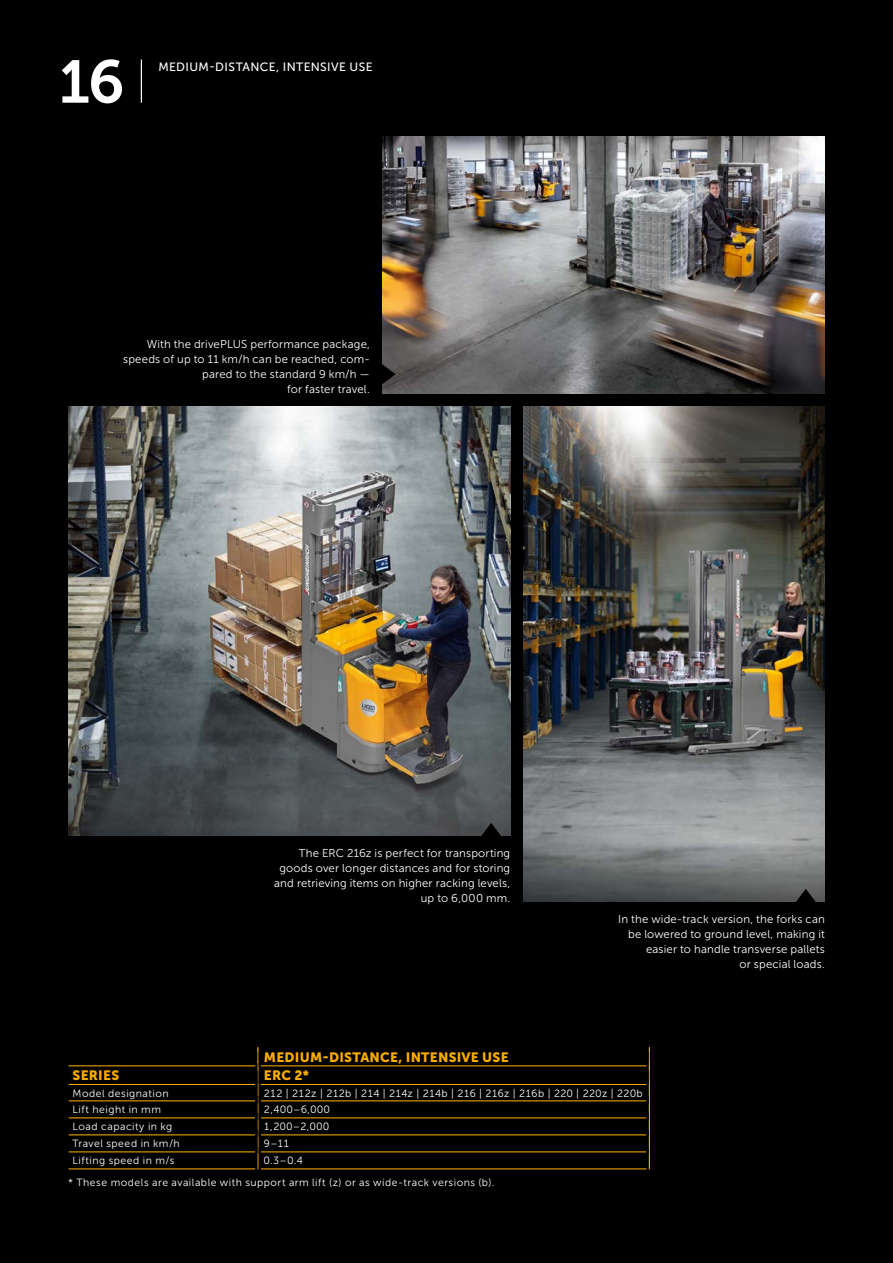
<style>
.page{position:relative;width:893px;height:1263px;background:#000}
.page>*{position:absolute;margin:0;border:0;box-sizing:border-box;transform-origin:0 0}
.t1{font:60px "Museo Slab 700";color:#fff}
.t2{font:13.5px "Museo Sans 900";letter-spacing:.015em;color:#f8ac00}
.t3{font:12px "Museo Sans 500";letter-spacing:.035em;color:#fff}
.t4{font:11.4px/15px "Museo Sans 300";letter-spacing:.015em;color:#fff;text-align:right}
.t5{font:10.5px/22.4px "Museo Sans 300";letter-spacing:.045em;color:#fff;text-align:center}
</style>
<div class="page">
<hr style="left:141px;top:60px;width:1px;height:43px;background:#fff">
<img style="left:68px;top:406px;width:442px;height:430px">
<img style="left:523px;top:406px;width:302px;height:495px">
<img style="left:383px;top:136px;width:442px;height:257px">
<svg style="left:382px;top:355px;width:13px;height:38px"></svg>
<svg style="left:787px;top:889px;width:38px;height:13px"></svg>
<svg style="left:472px;top:823px;width:38px;height:13px"></svg>
<hr style="left:67px;top:1117px;width:190px;height:1px;background:#f8ac00">
<hr style="left:259px;top:1117px;width:390px;height:1px;background:#f8ac00">
<hr style="left:67px;top:1134px;width:190px;height:1px;background:#f8ac00">
<hr style="left:259px;top:1134px;width:390px;height:1px;background:#f8ac00">
<hr style="left:67px;top:1151px;width:190px;height:1px;background:#f8ac00">
<hr style="left:259px;top:1151px;width:390px;height:1px;background:#f8ac00">
<hr style="left:67px;top:1100px;width:190px;height:1px;background:#f8ac00">
<hr style="left:259px;top:1100px;width:390px;height:1px;background:#f8ac00">
<hr style="left:67px;top:1084px;width:190px;height:1px;background:#f8ac00">
<hr style="left:259px;top:1084px;width:390px;height:1px;background:#f8ac00">
<hr style="left:67px;top:1065px;width:191px;height:1px;background:#f8ac00">
<hr style="left:66px;top:1168px;width:192px;height:1px;background:#f8ac00">
<svg style="left:649px;top:1047px;width:1px;height:121px"></svg>
<hr style="left:258px;top:1168px;width:392px;height:1px;background:#f8ac00">
<hr style="left:258px;top:1065px;width:391px;height:1px;background:#f8ac00">
<svg style="left:257px;top:1047px;width:2px;height:121px"></svg>
<hr style="left:259px;top:1062px;width:2px;height:21px;background:#000">
<hr style="left:646px;top:1062px;width:3px;height:21px;background:#000">
<hr style="left:64px;top:1063px;width:4px;height:40px;background:#000">
<hr style="left:255px;top:1063px;width:2px;height:40px;background:#000">
<hr style="left:259px;top:1080px;width:2px;height:23px;background:#000">
<hr style="left:646px;top:1080px;width:3px;height:23px;background:#000">
<hr style="left:259px;top:1113px;width:2px;height:24px;background:#000">
<hr style="left:646px;top:1113px;width:3px;height:24px;background:#000">
<hr style="left:64px;top:1113px;width:4px;height:41px;background:#000">
<hr style="left:255px;top:1113px;width:2px;height:41px;background:#000">
<hr style="left:64px;top:1130px;width:4px;height:41px;background:#000">
<hr style="left:255px;top:1130px;width:2px;height:41px;background:#000">
<hr style="left:259px;top:1147px;width:2px;height:24px;background:#000">
<hr style="left:646px;top:1147px;width:3px;height:24px;background:#000">
<h1 class="t1" style="left:59px;top:48px;width:66px">16</h1>
<p class="t3" style="left:158px;top:60px;width:216px">MEDIUM-DISTANCE, INTENSIVE USE</p>
<p class="t4" style="left:123px;top:337px;width:248px">With the drivePLUS performance package, speeds of up to 11 km/h can be reached, com&shy;pared to the standard 9 km/h —<br>for faster travel.</p>
<p class="t4" style="left:274px;top:845px;width:238px">The ERC 216z is perfect for transporting goods over longer distances and for storing and retrieving items on higher racking levels, up to 6,000 mm.</p>
<p class="t2" style="left:264px;top:1049px;width:246px">MEDIUM-DISTANCE, INTENSIVE USE</p>
<p class="t4" style="left:618px;top:911px;width:208px">In the wide-track version, the forks can be lowered to ground level, making it easier to handle transverse pallets<br>or special loads.</p>
<p class="t2" style="left:73px;top:1068px;width:48px">SERIES</p>
<p class="t2" style="left:264px;top:1068px;width:47px">ERC 2*</p>
<p class="t5" style="left:73px;top:1082px;width:97px">Model designation</p>
<p class="t5" style="left:264px;top:1082px;width:380px">212 | 212z | 212b | 214 | 214z | 214b | 216 | 216z | 216b | 220 | 220z | 220b</p>
<p class="t5" style="left:73px;top:1098px;width:90px">Lift height in mm</p>
<p class="t5" style="left:264px;top:1098px;width:67px">2,400–6,000</p>
<p class="t5" style="left:73px;top:1115px;width:101px">Load capacity in kg</p>
<p class="t5" style="left:264px;top:1115px;width:66px">1,200–2,000</p>
<p class="t5" style="left:73px;top:1132px;width:109px">Travel speed in km/h</p>
<p class="t5" style="left:264px;top:1132px;width:27px">9–11</p>
<p class="t5" style="left:73px;top:1149px;width:103px">Lifting speed in m/s</p>
<p class="t5" style="left:68px;top:1149px;width:428px">0.3–0.4<br>* These models are available with support arm lift (z) or as wide-track versions (b).</p>
</div>
